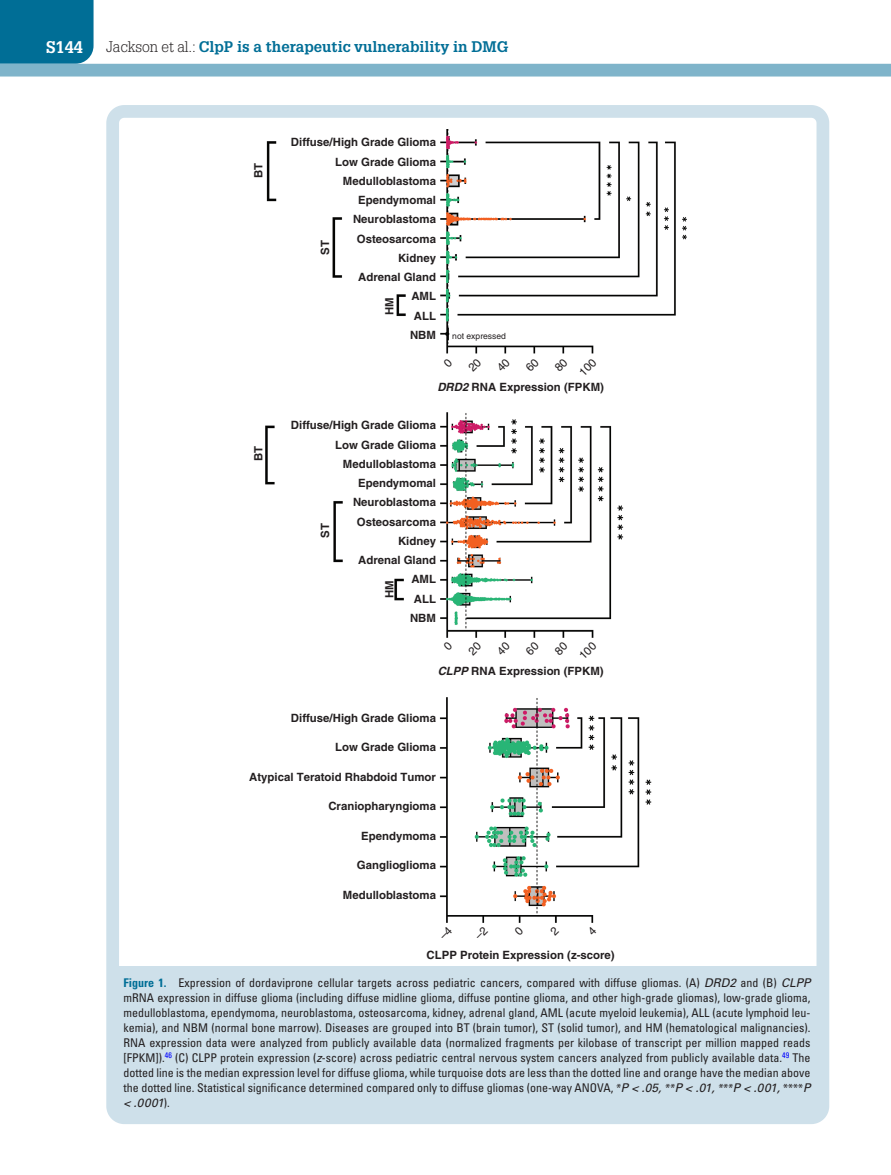
<style>
.page{position:relative;width:891px;height:1175px;background:#fff}
.page>*{position:absolute;margin:0;border:0;box-sizing:border-box;transform-origin:0 0}
.t1{font:700 16.5px "Glypha LT Std";color:#fff}
.t2{font:700 15px "Glypha LT Std";color:#006e96}
.t3{font:condensed 12px/15px "Univers LT Std";color:#231f20;text-align:justify}
.t4{font:700 11.4px/19.2px "Helvetica";color:#231f20;text-align:right}
.t5{font:8.55px "Helvetica";color:#231f20}
.s1{font-weight:300;color:#231f20}
.s2{font-style:italic}
.s3{font-weight:700;color:#006e96}
.s4{font-style:italic;font-stretch:normal}
.s5{font-family:"Myriad Pro";font-style:italic;font-stretch:normal}
.s6{font-family:"Myriad Pro";font-stretch:normal}
</style>
<div class="page">
<div style="left:0;top:0;width:94px;height:64px;background:#006e96"></div>
<div style="left:0;top:64px;width:891px;height:12px;background:#7fb4ca"></div>
<img style="left:266px;top:129px;width:420px;height:793px">
<div style="left:118px;top:965px;width:700px;height:149px;background:#cee0ea"></div>
<div style="left:106px;top:105px;width:723px;height:1019px;border:13px solid #cee0ea;border-radius:12px"></div>
<svg style="left:443px;top:358px;width:10px;height:10px"></svg>
<svg style="left:468px;top:358px;width:14px;height:14px"></svg>
<svg style="left:496px;top:358px;width:15px;height:14px"></svg>
<svg style="left:525px;top:358px;width:14px;height:14px"></svg>
<svg style="left:554px;top:358px;width:14px;height:14px"></svg>
<svg style="left:579px;top:358px;width:18px;height:18px"></svg>
<svg style="left:443px;top:641px;width:10px;height:10px"></svg>
<svg style="left:468px;top:641px;width:14px;height:14px"></svg>
<svg style="left:496px;top:641px;width:15px;height:14px"></svg>
<svg style="left:525px;top:641px;width:14px;height:14px"></svg>
<svg style="left:554px;top:641px;width:14px;height:14px"></svg>
<svg style="left:579px;top:641px;width:18px;height:18px"></svg>
<h1 class="t1" style="left:46px;top:37px;width:38px">S144</h1>
<p class="t2" style="left:106px;top:37px;width:404px"><span class="s1">Jackson et al.:</span> ClpP is a therapeutic vulnerability in DMG</p>
<p class="t4" style="left:249px;top:178px;width:17px;rotate:-90deg">BT</p>
<p class="t4" style="left:249px;top:461px;width:17px;rotate:-90deg">BT</p>
<p class="t4" style="left:291px;top:133px;width:147px">Diffuse/High Grade Glioma<br>Low Grade Glioma</p>
<p class="t4" style="left:316px;top:255px;width:16px;rotate:-90deg">ST</p>
<p class="t4" style="left:343px;top:171px;width:95px">Medulloblastoma<br>Ependymomal<br>Neuroblastoma<br>Osteosarcoma<br>Kidney<br>Adrenal Gland<br>AML<br>ALL<br>NBM</p>
<p class="t4" style="left:380px;top:315px;width:19px;rotate:-90deg">HM</p>
<p class="t5" style="left:452px;top:331px;width:55px">not expressed</p>
<p class="t4" style="left:437px;top:377px;width:168px"><span class="s2">DRD2</span> RNA Expression (FPKM)</p>
<p class="t4" style="left:291px;top:415px;width:147px">Diffuse/High Grade Glioma</p>
<p class="t4" style="left:335px;top:435px;width:102px">Low Grade Glioma</p>
<p class="t4" style="left:316px;top:537px;width:16px;rotate:-90deg">ST</p>
<p class="t4" style="left:343px;top:454px;width:95px">Medulloblastoma</p>
<p class="t4" style="left:353px;top:473px;width:84px">Ependymomal<br>Neuroblastoma<br>Osteosarcoma<br>Kidney<br>Adrenal Gland<br>AML<br>ALL<br>NBM</p>
<p class="t4" style="left:380px;top:598px;width:19px;rotate:-90deg">HM</p>
<p class="t4" style="left:438px;top:661px;width:167px"><span class="s2">CLPP</span> RNA Expression (FPKM)</p>
<p class="t4" style="left:291px;top:708px;width:147px">Diffuse/High Grade Glioma</p>
<p class="t4" style="left:335px;top:737px;width:102px">Low Grade Glioma</p>
<p class="t4" style="left:249px;top:767px;width:188px">Atypical Teratoid Rhabdoid Tumor</p>
<p class="t4" style="left:328px;top:796px;width:109px">Craniopharyngioma</p>
<p class="t4" style="left:361px;top:826px;width:76px">Ependymoma</p>
<p class="t4" style="left:357px;top:855px;width:81px">Ganglioglioma</p>
<p class="t4" style="left:343px;top:885px;width:95px">Medulloblastoma</p>
<p class="t4" style="left:427px;top:945px;width:190px">CLPP Protein Expression (z-score)</p>
<p class="t3" style="left:124px;top:974px;width:689px"><span class="s3">Figure 1.</span> Expression of dordaviprone cellular targets across pediatric cancers, compared with diffuse gliomas. (A) <span class="s4">DRD2</span> and (B) <span class="s4">CLPP </span>mRNA expression in diffuse glioma (including diffuse midline glioma, diffuse pontine glioma, and other high-grade gliomas), low-grade glioma, medulloblastoma, ependymoma, neuroblastoma, osteosarcoma, kidney, adrenal gland, AML (acute myeloid leukemia), ALL (acute lymphoid leu&shy;kemia), and NBM (normal bone marrow). Diseases are grouped into BT (brain tumor), ST (solid tumor), and HM (hematological malignancies).<br>RNA expression data were analyzed from publicly available data (normalized fragments per kilobase of transcript per million mapped reads [FPKM]).<sup>46</sup> (C) CLPP protein expression (<span class="s4">z</span>-score) across pediatric central nervous system cancers analyzed from publicly available data.<sup>49</sup> The dotted line is the median expression level for diffuse glioma, while turquoise dots are less than the dotted line and orange have the median above the dotted line. Statistical significance determined compared only to diffuse gliomas (one-way ANOVA, <span class="s5">*</span><span class="s4">P &lt; .05,</span> <span class="s5">**</span><span class="s4">P &lt; .01,</span> <span class="s5">***</span><span class="s4">P &lt; .001,</span> <span class="s6">****</span><span class="s4">P &lt; .0001</span>).</p>
</div>
